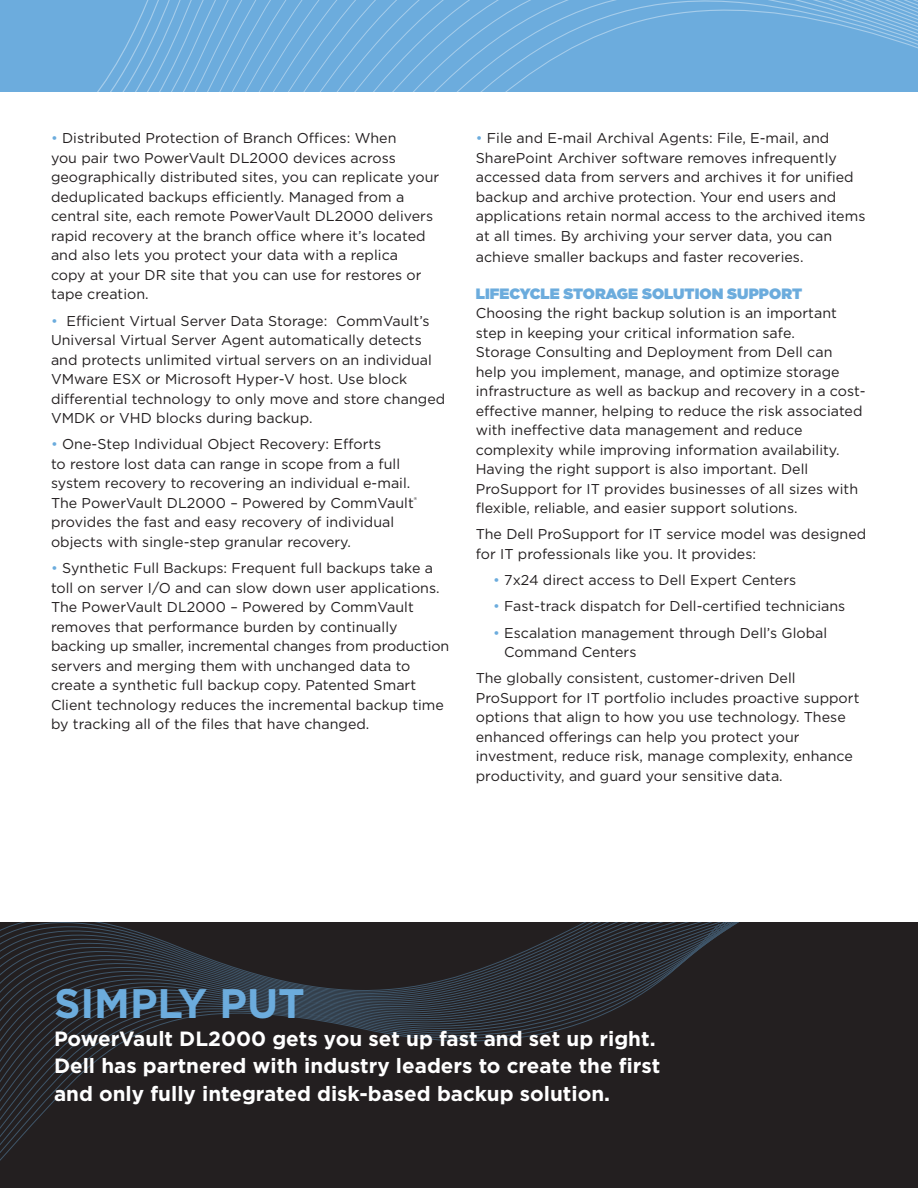
<style>
.page{position:relative;width:918px;height:1188px;background:#fff}
.page>*{position:absolute;margin:0;border:0;box-sizing:border-box;transform-origin:0 0}
._2_Table_row_header{font:700 41.25px "Gotham";color:#6cacdd}
._2_Table_row_header-2{font:700 20.55px/27.5px "Gotham";color:#fff}
._2_Body_SubHead{font:900 15px "Gotham";color:#6cacdd}
._2_BodyCondensed{font:14.25px/19.5px "Gotham";color:#231f20}
.s1{color:#6cacdd}
</style>
<div class="page">
<div style="left:0;top:923px;width:918px;height:265px;background:#231f20"></div>
<svg style="left:0;top:923px;width:738px;height:238px"></svg>
<svg style="left:0;top:0;width:918px;height:91px;background:#6faddd"></svg>
<p class="_2_BodyCondensed" style="left:51px;top:128px;width:390px"><span class="s1">•</span> Distributed Protection of Branch Offices: When<br>you pair two PowerVault DL2000 devices across geographically distributed sites, you can replicate your deduplicated backups efficiently. Managed from a central site, each remote PowerVault DL2000 delivers rapid recovery at the branch office where it’s located and also lets you protect your data with a replica<br>copy at your DR site that you can use for restores or tape creation.</p>
<p class="_2_BodyCondensed" style="left:51px;top:311px;width:396px"><span class="s1">•</span> Efficient Virtual Server Data Storage: CommVault’s Universal Virtual Server Agent automatically detects and protects unlimited virtual servers on an individual VMware ESX or Microsoft Hyper-V host. Use block differential technology to only move and store changed VMDK or VHD blocks during backup.</p>
<p class="_2_BodyCondensed" style="left:51px;top:434px;width:368px"><span class="s1">•</span> One-Step Individual Object Recovery: Efforts<br>to restore lost data can range in scope from a full system recovery to recovering an individual e-mail.<br>The PowerVault DL2000 – Powered by CommVault<sup>® </sup>provides the fast and easy recovery of individual objects with single-step granular recovery.</p>
<p class="_2_BodyCondensed" style="left:51px;top:558px;width:400px"><span class="s1">•</span> Synthetic Full Backups: Frequent full backups take a toll on server I/O and can slow down user applications.<br>The PowerVault DL2000 – Powered by CommVault removes that performance burden by continually backing up smaller, incremental changes from production servers and merging them with unchanged data to create a synthetic full backup copy. Patented Smart Client technology reduces the incremental backup time by tracking all of the files that have changed.</p>
<p class="_2_BodyCondensed" style="left:476px;top:128px;width:391px"><span class="s1">•</span> File and E-mail Archival Agents: File, E-mail, and SharePoint Archiver software removes infrequently accessed data from servers and archives it for unified backup and archive protection. Your end users and applications retain normal access to the archived items at all times. By archiving your server data, you can</p>
<p class="_2_BodyCondensed" style="left:476px;top:247px;width:329px">achieve smaller backups and faster recoveries.</p>
<p class="_2_Body_SubHead" style="left:476px;top:283px;width:317px">LIFECYCLE STORAGE SOLUTION SUPPORT</p>
<p class="_2_BodyCondensed" style="left:476px;top:303px;width:391px">Choosing the right backup solution is an important step in keeping your critical information safe.<br>Storage Consulting and Deployment from Dell can help you implement, manage, and optimize storage infrastructure as well as backup and recovery in a cost&shy;effective manner, helping to reduce the risk associated with ineffective data management and reduce complexity while improving information availability.<br>Having the right support is also important. Dell ProSupport for IT provides businesses of all sizes with flexible, reliable, and easier support solutions.</p>
<p class="_2_BodyCondensed" style="left:476px;top:524px;width:392px">The Dell ProSupport for IT service model was designed for IT professionals like you. It provides:</p>
<p class="_2_BodyCondensed" style="left:493px;top:570px;width:305px"><span class="s1">•</span> 7x24 direct access to Dell Expert Centers</p>
<p class="_2_BodyCondensed" style="left:493px;top:596px;width:354px"><span class="s1">•</span> Fast-track dispatch for Dell-certified technicians</p>
<p class="_2_BodyCondensed" style="left:504px;top:623px;width:325px;text-indent:-11px"><span class="s1">•</span> Escalation management through Dell’s Global<br>Command Centers</p>
<p class="_2_BodyCondensed" style="left:476px;top:668px;width:385px">The globally consistent, customer-driven Dell ProSupport for IT portfolio includes proactive support options that align to how you use technology. These enhanced offerings can help you protect your investment, reduce risk, manage complexity, enhance productivity, and guard your sensitive data.</p>
<p class="_2_Table_row_header" style="left:54px;top:976px;width:243px">Simply put</p>
<p class="_2_Table_row_header-2" style="left:54px;top:1025px;width:603px">PowerVault DL2000 gets you set up fast and set up right.</p>
<p class="_2_Table_row_header-2" style="left:54px;top:1052px;width:608px">Dell has partnered with industry leaders to create the first and only fully integrated disk-based backup solution.</p>
</div>
